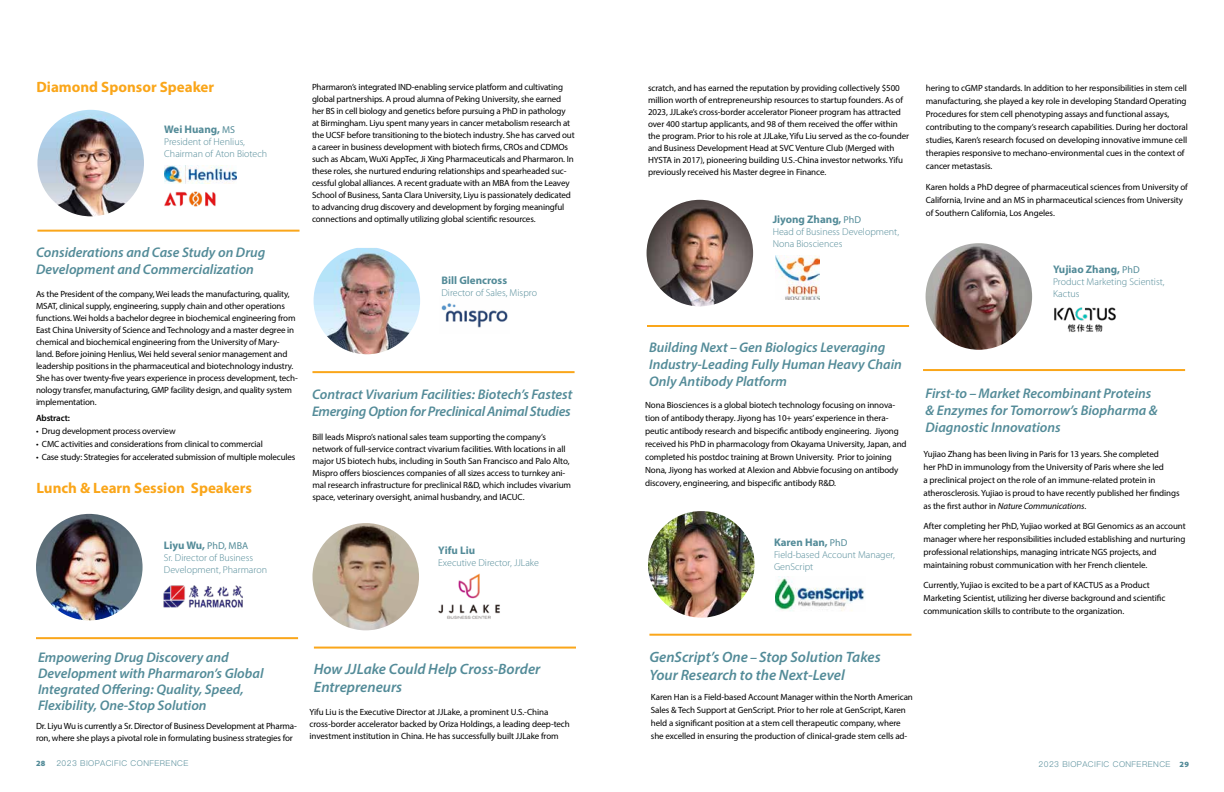
<style>
.page{position:relative;width:1224px;height:792px;background:#fff}
.page>*{position:absolute;margin:0;border:0;box-sizing:border-box;transform-origin:0 0}
.t1{font:italic 600 15px/18px "Myriad Pro";color:#538b98}
.t2{font:700 15px "Myriad Pro";color:#faa61a}
.t3{font:italic 600 14px/17px "Myriad Pro";color:#538b98}
.t4{font:italic 600 14px/17px "Myriad Pro";letter-spacing:-.02em;color:#538b98}
.t5{font:700 11px "Myriad Pro";color:#538b98}
.t6{font:300 10px/12px "Myriad Pro";color:#538b98}
.t7{font:9px/12px "Myriad Pro";letter-spacing:-.01em;color:#000}
.t8{font:600 9px "Myriad Pro";letter-spacing:-.015em;color:#000}
.t9{font:300 8px "Ping Fang TC";letter-spacing:.05em;color:#538b98}
.t10{font:900 8px "Myriad Pro";color:#538b98}
.s1{font-weight:400;font-size:10px}
.s2{font-style:italic}
.s3{font-size:14px}
.s4{font-family:"Myriad Pro";font-weight:900}
</style>
<div class="page">
<img style="left:438px;top:574px;width:62px;height:45px">
<img style="left:441px;top:303px;width:67px;height:25px">
<img style="left:776px;top:578px;width:89px;height:33px">
<img style="left:776px;top:255px;width:44px;height:44px">
<img style="left:163px;top:585px;width:80px;height:23px">
<img style="left:165px;top:165px;width:71px;height:19px">
<img style="left:164px;top:191px;width:52px;height:16px">
<img style="left:647px;top:200px;width:106px;height:106px;border-radius:53px">
<hr style="left:647px;top:325px;width:262px;height:2px;background:#faa61a">
<img style="left:648px;top:511px;width:107px;height:107px;border-radius:53px">
<hr style="left:649px;top:634px;width:263px;height:2px;background:#faa61a">
<img style="left:312px;top:523px;width:107px;height:107px">
<hr style="left:314px;top:647px;width:262px;height:2px;background:#faa61a">
<img style="left:37px;top:110px;width:107px;height:106px;border-radius:53px">
<hr style="left:37px;top:230px;width:263px;height:2px;background:#faa61a">
<img style="left:36px;top:514px;width:107px;height:106px;border-radius:53px">
<hr style="left:36px;top:637px;width:262px;height:2px;background:#faa61a">
<img style="left:926px;top:243px;width:106px;height:107px;border-radius:53px">
<hr style="left:923px;top:369px;width:262px;height:2px;background:#faa61a">
<img style="left:1054px;top:307px;width:62px;height:25px">
<img style="left:314px;top:248px;width:106px;height:106px">
<hr style="left:312px;top:371px;width:263px;height:2px;background:#faa61a">
<h1 class="t2" style="left:36px;top:77px;width:179px">Diamond Sponsor Speaker</h1>
<p class="t5" style="left:164px;top:122px;width:72px">Wei Huang, <span class="s1">MS</span></p>
<p class="t6" style="left:164px;top:136px;width:104px">President of Henlius,<br>Chairman of Aton Biotech</p>
<h2 class="t3" style="left:36px;top:244px;width:231px">Considerations and Case Study on Drug<br>Development and Commercialization</h2>
<p class="t7" style="left:36px;top:287px;width:263px">As the President of the company, Wei leads the manufacturing, quality, MSAT, clinical supply, engineering, supply chain and other operations functions. Wei holds a bachelor degree in biochemical engineering from East China University of Science and Technology and a master degree in chemical and biochemical engineering from the University of Mary&shy;land. Before joining Henlius, Wei held several senior management and leadership positions in the pharmaceutical and biotechnology industry.<br>She has over twenty-five years experience in process development, tech&shy;nology transfer, manufacturing, GMP facility design, and quality system implementation.</p>
<p class="t8" style="left:36px;top:412px;width:35px">Abstract:</p>
<p class="t7" style="left:36px;top:425px;width:141px">• Drug development process overview</p>
<p class="t7" style="left:36px;top:438px;width:228px">• CMC activities and considerations from clinical to commercial</p>
<p class="t7" style="left:36px;top:451px;width:261px">• Case study: Strategies for accelerated submission of multiple molecules</p>
<h1 class="t2" style="left:36px;top:478px;width:217px">Lunch &amp; Learn Session Speakers</h1>
<p class="t5" style="left:164px;top:538px;width:86px">Liyu Wu, <span class="s1">PhD, MBA</span></p>
<p class="t6" style="left:164px;top:552px;width:105px">Sr. Director of Business<br>Development, Pharmaron</p>
<p class="t7" style="left:312px;top:81px;width:264px">Pharmaron’s integrated IND-enabling service platform and cultivating global partnerships. A proud alumna of Peking University, she earned her BS in cell biology and genetics before pursuing a PhD in pathology at Birmingham. Liyu spent many years in cancer metabolism research at the UCSF before transitioning to the biotech industry. She has carved out a career in business development with biotech firms, CROs and CDMOs such as Abcam, WuXi AppTec, Ji Xing Pharmaceuticals and Pharmaron. In these roles, she nurtured enduring relationships and spearheaded suc&shy;cessful global alliances. A recent graduate with an MBA from the Leavey School of Business, Santa Clara University, Liyu is passionately dedicated to advancing drug discovery and development by forging meaningful connections and optimally utilizing global scientific resources.</p>
<p class="t7" style="left:926px;top:82px;width:264px;line-height:13px">hering to cGMP standards. In addition to her responsibilities in stem cell manufacturing, she played a key role in developing Standard Operating Procedures for stem cell phenotyping assays and functional assays, contributing to the company’s research capabilities. During her doctoral studies, Karen’s research focused on developing innovative immune cell therapies responsive to mechano-environmental cues in the context of cancer metastasis.</p>
<p class="t7" style="left:648px;top:82px;width:263px">scratch, and has earned the reputation by providing collectively $500 million worth of entrepreneurship resources to startup founders. As of 2023, JJLake’s cross-border accelerator Pioneer program has attracted over 400 startup applicants, and 98 of them received the offer within the program. Prior to his role at JJLake, Yifu Liu served as the co-founder and Business Development Head at SVC Venture Club (Merged with HYSTA in 2017), pioneering building U.S.-China investor networks. Yifu previously received his Master degree in Finance.</p>
<p class="t7" style="left:926px;top:180px;width:263px;line-height:13px">Karen holds a PhD degree of pharmaceutical sciences from University of<br>California, Irvine and an MS in pharmaceutical sciences from University of Southern California, Los Angeles.</p>
<p class="t5" style="left:773px;top:212px;width:90px">Jiyong Zhang, <span class="s1">PhD</span></p>
<p class="t6" style="left:773px;top:225px;width:128px">Head of Business Development,<br>Nona Biosciences</p>
<p class="t5" style="left:441px;top:273px;width:67px">Bill Glencross</p>
<p class="t6" style="left:441px;top:287px;width:97px">Director of Sales, Mispro</p>
<h2 class="t4" style="left:312px;top:385px;width:262px">Contract Vivarium Facilities: Biotech’s Fastest<br>Emerging Option for Preclinical Animal Studies</h2>
<p class="t7" style="left:312px;top:431px;width:260px">Bill leads Mispro’s national sales team supporting the company’s network of full-service contract vivarium facilities. With locations in all major US biotech hubs, including in South San Francisco and Palo Alto, Mispro offers biosciences companies of all sizes access to turnkey ani&shy;mal research infrastructure for preclinical R&amp;D, which includes vivarium space, veterinary oversight, animal husbandry, and IACUC.</p>
<p class="t5" style="left:438px;top:543px;width:38px">Yifu Liu</p>
<p class="t6" style="left:438px;top:557px;width:102px">Executive Director, JJLake</p>
<p class="t5" style="left:1053px;top:262px;width:88px">Yujiao Zhang, <span class="s1">PhD</span></p>
<p class="t6" style="left:1053px;top:276px;width:113px">Product Marketing Scientist,<br>Kactus</p>
<h2 class="t3" style="left:649px;top:339px;width:254px">Building Next – Gen Biologics Leveraging<br>Industry-Leading Fully Human Heavy Chain<br>Only Antibody Platform</h2>
<p class="t7" style="left:645px;top:399px;width:263px;line-height:13px">Nona Biosciences is a global biotech technology focusing on innova&shy;tion of antibody therapy. Jiyong has 10+ years’ experience in thera&shy;peutic antibody research and bispecific antibody engineering. Jiyong received his PhD in pharmacology from Okayama University, Japan, and completed his postdoc training at Brown University. Prior to joining Nona, Jiyong has worked at Alexion and Abbvie focusing on antibody discovery, engineering, and bispecific antibody R&amp;D.</p>
<p class="t5" style="left:774px;top:535px;width:75px">Karen Han, <span class="s1">PhD</span></p>
<p class="t6" style="left:774px;top:549px;width:122px">Field-based Account Manager,<br>GenScript</p>
<h2 class="t3" style="left:925px;top:385px;width:234px">First-to – Market Recombinant Proteins &amp; Enzymes for Tomorrow’s Biopharma &amp;<br>Diagnostic Innovations</h2>
<p class="t7" style="left:924px;top:447px;width:258px;line-height:13px">Yujiao Zhang has been living in Paris for 13 years. She completed<br>her PhD in immunology from the University of Paris where she led<br>a preclinical project on the role of an immune-related protein in atherosclerosis. Yujiao is proud to have recently published her findings as the first author in <span class="s2">Nature Communications</span>.</p>
<p class="t7" style="left:924px;top:519px;width:264px;line-height:13px">After completing her PhD, Yujiao worked at BGI Genomics as an account manager where her responsibilities included establishing and nurturing professional relationships, managing intricate NGS projects, and maintaining robust communication with her French clientele.</p>
<p class="t7" style="left:924px;top:579px;width:243px;line-height:13px">Currently, Yujiao is excited to be a part of KACTUS as a Product<br>Marketing Scientist, utilizing her diverse background and scientific communication skills to contribute to the organization.</p>
<h2 class="t3" style="left:38px;top:649px;width:227px;line-height:16px">Empowering Drug Discovery and Development with Pharmaron’s Global Integrated Offering: Quality, Speed, Flexibility, One-Stop Solution</h2>
<p class="t7" style="left:36px;top:720px;width:262px">Dr. Liyu Wu is currently a Sr. Director of Business Development at Pharma&shy;ron, where she plays a pivotal role in formulating business strategies for</p>
<h1 class="t1" style="left:314px;top:660px;width:228px">How JJLake Could Help Cross-Border<br>Entrepreneurs</h1>
<p class="t7" style="left:310px;top:706px;width:262px">Yifu Liu is the Executive Director at JJLake, a prominent U.S.-China cross-border accelerator backed by Oriza Holdings, a leading deep-tech investment institution in China. He has successfully built JJLake from</p>
<h1 class="t1" style="left:649px;top:648px;width:233px">GenScript’s One <span class="s3">–</span> Stop Solution Takes<br>Your Research to the Next-Level</h1>
<p class="t7" style="left:651px;top:690px;width:264px;line-height:13px">Karen Han is a Field-based Account Manager within the North American Sales &amp; Tech Support at GenScript. Prior to her role at GenScript, Karen held a significant position at a stem cell therapeutic company, where she excelled in ensuring the production of clinical-grade stem cells ad-</p>
<p class="t10" style="left:36px;top:758px;width:11px">28</p>
<p class="t9" style="left:56px;top:758px;width:134px">2023 BIOPACIFIC CONFERENCE</p>
<p class="t9" style="left:1039px;top:760px;width:152px">2023 BIOPACIFIC CONFERENCE <span class="s4">29</span></p>
</div>
